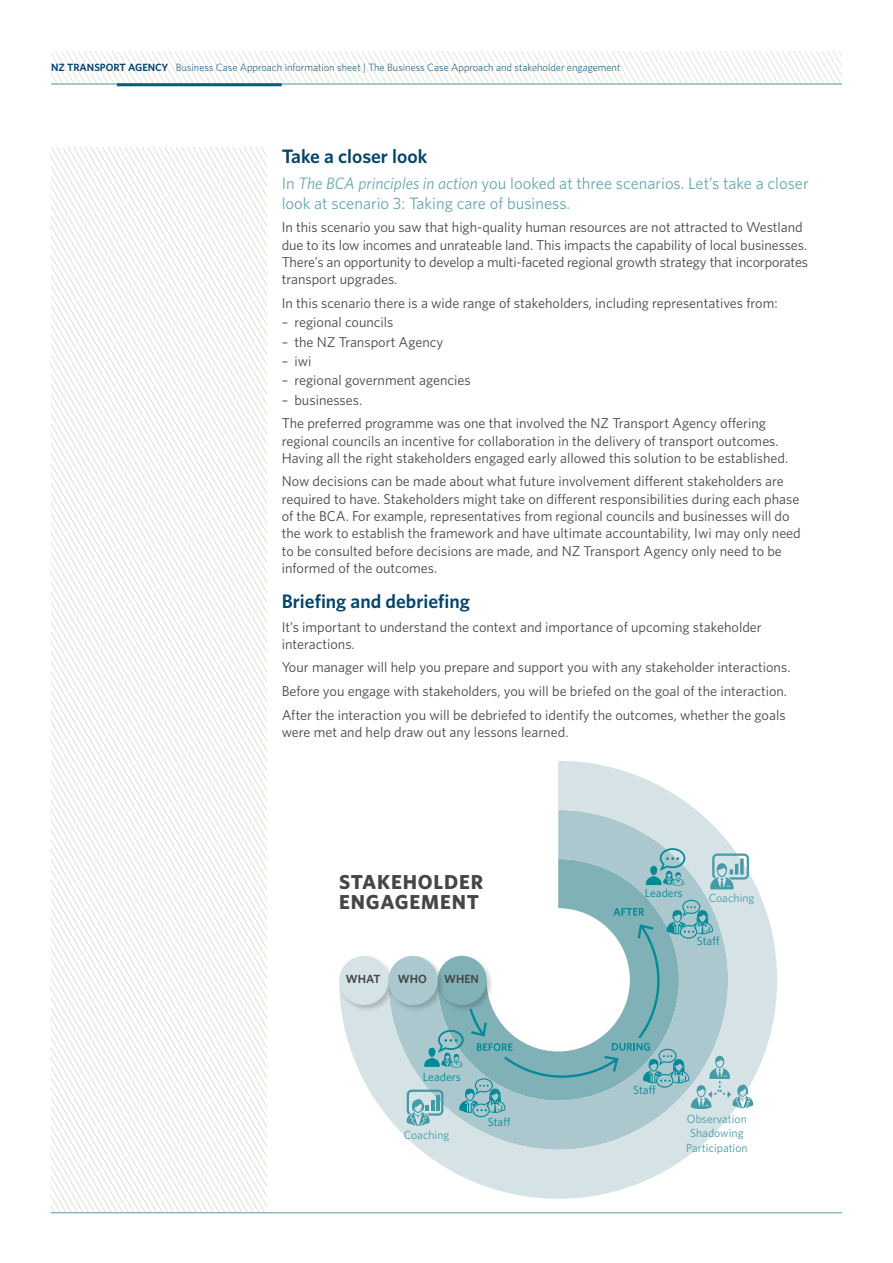
<style>
.page{position:relative;width:893px;height:1263px;background:#fff}
.page>*{position:absolute;margin:0;border:0;box-sizing:border-box;transform-origin:0 0}
.t1{font:700 20.25px/20.2px "Whitney";letter-spacing:.04em;color:#454647}
.t2{font:600 19.5px "Whitney";color:#00446a}
.t3{font:16.5px/19.5px "Whitney";color:#69a7ad}
.t4{font:14.25px/17.2px "Whitney";color:#454647}
.t5{font:600 11.85px "Whitney";color:#454647}
.t6{font:11.7px/14.9px "Whitney";color:#439ba7;text-align:center}
.t7{font:11.7px "Whitney";color:#008a97}
.t8{font:300 10.5px "Whitney";color:#00446a}
.s1{font-weight:600}
.s2{font-style:italic}
</style>
<div class="page">
<svg style="left:51px;top:51px;width:791px;height:32px"></svg>
<hr style="left:51px;top:83px;width:791px;height:2px;background:#8ab7bc">
<hr style="left:117px;top:83px;width:165px;height:3px;background:#006086">
<hr style="left:51px;top:1212px;width:791px;height:1px;background:#8ab7bc">
<svg style="left:55px;top:148px;width:5px;height:1064px"></svg>
<svg style="left:60px;top:148px;width:6px;height:1064px"></svg>
<svg style="left:66px;top:148px;width:6px;height:1064px"></svg>
<svg style="left:72px;top:148px;width:5px;height:1064px"></svg>
<svg style="left:77px;top:148px;width:6px;height:1064px"></svg>
<svg style="left:83px;top:148px;width:6px;height:1064px"></svg>
<svg style="left:89px;top:148px;width:5px;height:1064px"></svg>
<svg style="left:94px;top:148px;width:6px;height:1064px"></svg>
<svg style="left:100px;top:148px;width:6px;height:1064px"></svg>
<svg style="left:106px;top:148px;width:6px;height:1064px"></svg>
<svg style="left:112px;top:148px;width:5px;height:1064px"></svg>
<svg style="left:117px;top:148px;width:6px;height:1064px"></svg>
<svg style="left:123px;top:148px;width:6px;height:1064px"></svg>
<svg style="left:129px;top:148px;width:5px;height:1064px"></svg>
<svg style="left:134px;top:148px;width:6px;height:1064px"></svg>
<svg style="left:140px;top:148px;width:6px;height:1064px"></svg>
<svg style="left:146px;top:148px;width:5px;height:1064px"></svg>
<svg style="left:151px;top:148px;width:6px;height:1064px"></svg>
<svg style="left:157px;top:148px;width:6px;height:1064px"></svg>
<svg style="left:163px;top:148px;width:5px;height:1064px"></svg>
<svg style="left:168px;top:148px;width:6px;height:1064px"></svg>
<svg style="left:174px;top:148px;width:6px;height:1064px"></svg>
<svg style="left:180px;top:148px;width:5px;height:1064px"></svg>
<svg style="left:185px;top:148px;width:6px;height:1064px"></svg>
<svg style="left:191px;top:148px;width:6px;height:1064px"></svg>
<svg style="left:197px;top:148px;width:5px;height:1064px"></svg>
<svg style="left:202px;top:148px;width:6px;height:1064px"></svg>
<svg style="left:208px;top:148px;width:6px;height:1064px"></svg>
<svg style="left:214px;top:148px;width:5px;height:1064px"></svg>
<svg style="left:219px;top:148px;width:6px;height:1064px"></svg>
<svg style="left:225px;top:148px;width:41px;height:1064px"></svg>
<svg style="left:342px;top:761px;width:435px;height:438px"></svg>
<div style="left:338px;top:955px;width:58px;height:58px;background:#231f20;opacity:.22"></div>
<div style="left:339px;top:956px;width:49px;height:49px;background:#d6e3e6;border-radius:50%"></div>
<div style="left:387px;top:955px;width:58px;height:58px;background:#231f20;opacity:.22"></div>
<div style="left:388px;top:956px;width:49px;height:49px;background:#aac8cd;border-radius:50%"></div>
<svg style="left:710px;top:853px;width:39px;height:36px"></svg>
<svg style="left:646px;top:848px;width:39px;height:38px"></svg>
<svg style="left:406px;top:900px;width:347px;height:226px"></svg>
<p class="t8" style="left:51px;top:61px;width:571px"><span class="s1">NZ TRANSPORT AGENCY</span> Business Case Approach information sheet | The Business Case Approach and stakeholder engagement</p>
<h2 class="t2" style="left:282px;top:144px;width:147px">Take a closer look</h2>
<p class="t3" style="left:282px;top:173px;width:528px">In <span class="s2">The BCA principles in action</span> you looked at three scenarios. Let’s take a closer look at scenario 3: Taking care of business.</p>
<p class="t4" style="left:282px;top:218px;width:528px">In this scenario you saw that high-quality human resources are not attracted to Westland due to its low incomes and unrateable land. This impacts the capability of local businesses.<br>There’s an opportunity to develop a multi-faceted regional growth strategy that incorporates transport upgrades.</p>
<p class="t4" style="left:282px;top:294px;width:497px">In this scenario there is a wide range of stakeholders, including representatives from:</p>
<p class="t4" style="left:282px;top:313px;width:113px">– regional councils</p>
<p class="t4" style="left:282px;top:333px;width:163px">– the NZ Transport Agency</p>
<p class="t4" style="left:282px;top:352px;width:31px">– iwi</p>
<p class="t4" style="left:282px;top:371px;width:191px">– regional government agencies</p>
<p class="t4" style="left:282px;top:388px;width:486px;line-height:23.7px">– businesses.<br>The preferred programme was one that involved the NZ Transport Agency offering</p>
<p class="t4" style="left:282px;top:432px;width:508px">regional councils an incentive for collaboration in the delivery of transport outcomes.<br>Having all the right stakeholders engaged early allowed this solution to be established.</p>
<p class="t4" style="left:282px;top:472px;width:521px">Now decisions can be made about what future involvement different stakeholders are required to have. Stakeholders might take on different responsibilities during each phase of the BCA. For example, representatives from regional councils and businesses will do the work to establish the framework and have ultimate accountability, Iwi may only need to be consulted before decisions are made, and NZ Transport Agency only need to be informed of the outcomes.</p>
<h2 class="t2" style="left:282px;top:588px;width:190px">Briefing and debriefing</h2>
<p class="t4" style="left:282px;top:618px;width:482px">It’s important to understand the context and importance of upcoming stakeholder interactions.</p>
<p class="t4" style="left:282px;top:655px;width:510px;line-height:23.7px">Your manager will help you prepare and support you with any stakeholder interactions.<br>Before you engage with stakeholders, you will be briefed on the goal of the interaction.<br>After the interaction you will be debriefed to identify the outcomes, whether the goals</p>
<p class="t4" style="left:282px;top:723px;width:288px">were met and help draw out any lessons learned.</p>
<h1 class="t1" style="left:339px;top:871px;width:146px">STAKEHOLDER<br>ENGAGEMENT</h1>
<p class="t5" style="left:346px;top:971px;width:36px">WHAT</p>
<p class="t5" style="left:398px;top:971px;width:30px">WHO</p>
<p class="t5" style="left:444px;top:971px;width:36px">WHEN</p>
<p class="t7" style="left:423px;top:1069px;width:39px">Leaders</p>
<p class="t6" style="left:404px;top:1127px;width:47px">Coaching</p>
<p class="t7" style="left:488px;top:1114px;width:24px">Staff</p>
<p class="t7" style="left:645px;top:885px;width:39px">Leaders</p>
<p class="t6" style="left:709px;top:891px;width:47px">Coaching</p>
<p class="t7" style="left:697px;top:933px;width:24px">Staff</p>
<p class="t7" style="left:633px;top:1082px;width:24px">Staff</p>
<p class="t6" style="left:686px;top:1111px;width:63px">Observation<br>Shadowing<br>Participation</p>
</div>
